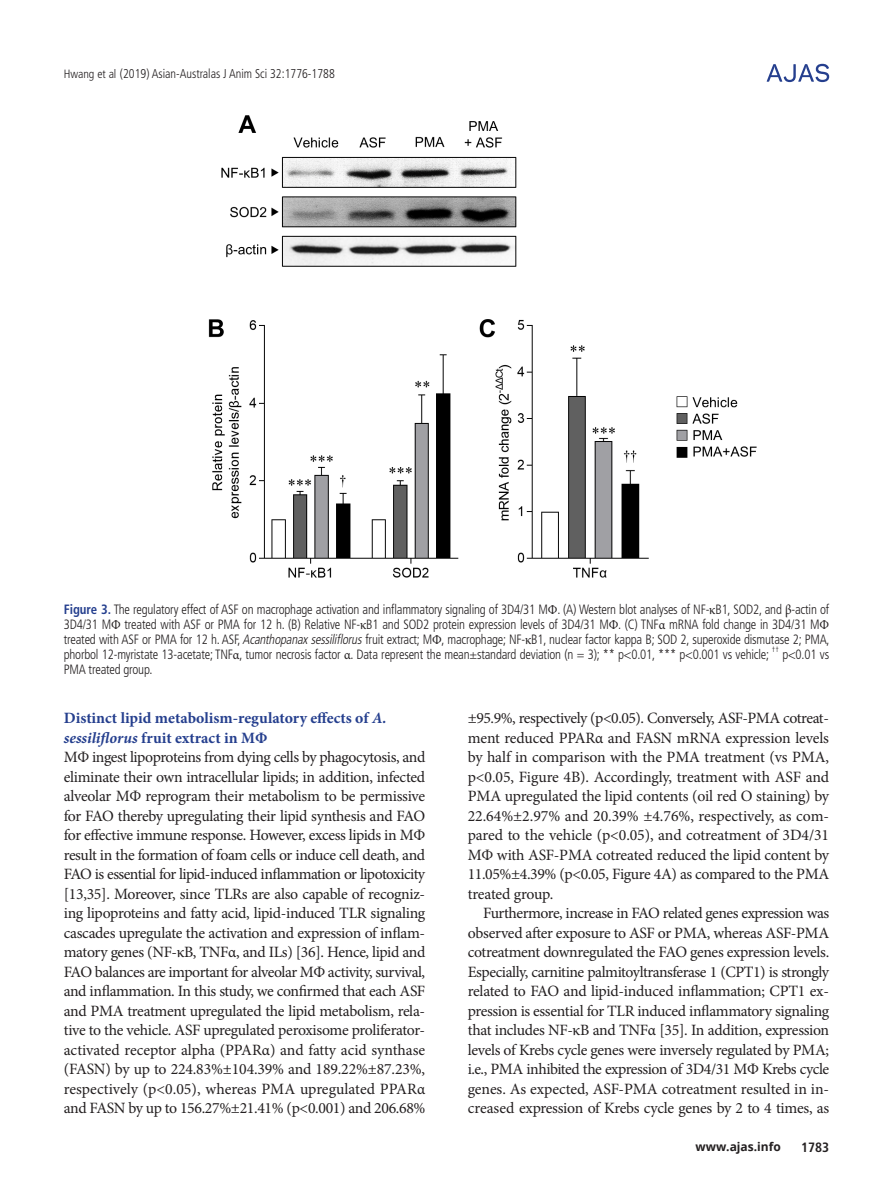
<style>
.page{position:relative;width:893px;height:1191px;background:#fff}
.page>*{position:absolute;margin:0;border:0;box-sizing:border-box;transform-origin:0 0}
.본문{font:15.75px/19.5px "Minion Pro";letter-spacing:-.02em;color:#231f20;text-align:justify}
.중제목{font:700 15.75px/19.5px "Minion Pro";color:#253f8e}
.표_그림__제목{font:300 condensed 13.5px/15px "Frutiger LT Std";letter-spacing:-.015em;color:#231f20;text-align:justify;scale:.95 1}
.t1{font:700 condensed 13.5px "Frutiger LT Std";color:#231f20}
.t2{font:300 condensed 12.75px "Frutiger LT Std";color:#231f20;scale:.95 1}
.t3{font:700 12px "Open Sans";color:#231f20}
.표_그림__제목-2{font:300 condensed 7.8px "Frutiger LT Std";color:#231f20;scale:.95 1}
.s1{font-size:12px}
.s2{font-weight:700;color:#253f8e}
.s3{font-family:"Minion Pro";font-weight:400;font-stretch:normal}
.s4{font-style:italic}
</style>
<div class="page">
<svg style="left:767px;top:64px;width:62px;height:18px"></svg>
<img style="left:208px;top:115px;width:549px;height:463px">
<p class="t2" style="left:64px;top:66px;width:287px"><span class="s1">Hwang et al</span> (2019) Asian-Australas J Anim Sci 32:1776-1788</p>
<p class="표_그림__제목" style="left:64px;top:602px;width:808px"><span class="s2">Figure 3.</span> The regulatory effect of ASF on macrophage activation and inflammatory signaling of 3D4/31 M<span class="s3">Φ</span>. (A) Western blot analyses of NF-<span class="s3">κ</span>B1, SOD2, and <span class="s3">β</span>-actin of 3D4/31 M<span class="s3">Φ</span> treated with ASF or PMA for 12 h. (B) Relative NF-<span class="s3">κ</span>B1 and SOD2 protein expression levels of 3D4/31 M<span class="s3">Φ</span>. (C) TNF<span class="s3">α</span> mRNA fold change in 3D4/31 M<span class="s3">Φ </span>treated with ASF or PMA for 12 h. ASF, <span class="s4">Acanthopanaxsessiliflorus</span> fruit extract; M<span class="s3">Φ</span>, macrophage; NF-<span class="s3">κ</span>B1, nuclear factor kappa B; SOD 2, superoxide dismutase 2; PMA, phorbol 12-myristate 13-acetate; TNF<span class="s3">α</span>, tumor necrosis factor <span class="s3">α</span>. Data represent the mean±standard deviation (n = 3); ** p&lt;0.01, *** p&lt;0.001 vs vehicle;</p>
<p class="표_그림__제목-2" style="left:772px;top:645px;width:9px">††</p>
<p class="표_그림__제목" style="left:782px;top:647px;width:51px">p&lt;0.01 vs</p>
<p class="표_그림__제목" style="left:64px;top:662px;width:95px">PMA treated group.</p>
<p class="중제목" style="left:64px;top:708px;width:324px">Distinct lipid metabolism-regulatory effects of <span class="s4">A. sessiliflorus</span> fruit extract in MΦ</p>
<p class="본문" style="left:64px;top:747px;width:363px">MΦ ingest lipoproteins from dying cells by phagocytosis, and eliminate their own intracellular lipids; in addition, infected alveolar MΦ reprogram their metabolism to be permissive for FAO thereby upregulating their lipid synthesis and FAO for effective immune response. However, excess lipids in MΦ result in the formation of foam cells or induce cell death, and FAO is essential for lipid-induced inflammation or lipotoxicity [13,35]. Moreover, since TLRs are also capable of recogniz&shy;ing lipoproteins and fatty acid, lipid-induced TLR signaling cascades upregulate the activation and expression of inflam&shy;matory genes (NF-κB, TNFα, and ILs) [36]. Hence, lipid and FAO balances are important for alveolar MΦ activity, survival, and inflammation. In this study, we confirmed that each ASF and PMA treatment upregulated the lipid metabolism, rela&shy;tive to the vehicle. ASF upregulated peroxisome proliferator&shy;activated receptor alpha (PPARα) and fatty acid synthase (FASN) by up to 224.83%±104.39% and 189.22%±87.23%, respectively (p&lt;0.05), whereas PMA upregulated PPARα and FASN by up to 156.27%±21.41% (p&lt;0.001) and 206.68%</p>
<p class="본문" style="left:468px;top:708px;width:363px">±95.9%, respectively (p&lt;0.05). Conversely, ASF-PMA cotreat&shy;ment reduced PPARα and FASN mRNA expression levels by half in comparison with the PMA treatment (vs PMA, p&lt;0.05, Figure 4B). Accordingly, treatment with ASF and PMA upregulated the lipid contents (oil red O staining) by 22.64%±2.97% and 20.39% ±4.76%, respectively, as com&shy;pared to the vehicle (p&lt;0.05), and cotreatment of 3D4/31<br>MΦ with ASF-PMA cotreated reduced the lipid content by 11.05%±4.39% (p&lt;0.05, Figure 4A) as compared to the PMA treated group.</p>
<p class="본문" style="left:468px;top:903px;width:363px;text-indent:15px">Furthermore, increase in FAO related genes expression was observed after exposure to ASF or PMA, whereas ASF-PMA cotreatment downregulated the FAO genes expression levels.<br>Especially, carnitine palmitoyltransferase 1 (CPT1) is strongly related to FAO and lipid-induced inflammation; CPT1 ex&shy;pression is essential for TLR induced inflammatory signaling that includes NF-κB and TNFα [35]. In addition, expression levels of Krebs cycle genes were inversely regulated by PMA; i.e., PMA inhibited the expression of 3D4/31 MΦ Krebs cycle genes. As expected, ASF-PMA cotreatment resulted in in&shy;creased expression of Krebs cycle genes by 2 to 4 times, as</p>
<p class="t3" style="left:695px;top:1138px;width:87px">www.ajas.info</p>
<p class="t1" style="left:801px;top:1138px;width:30px">1783</p>
</div>
